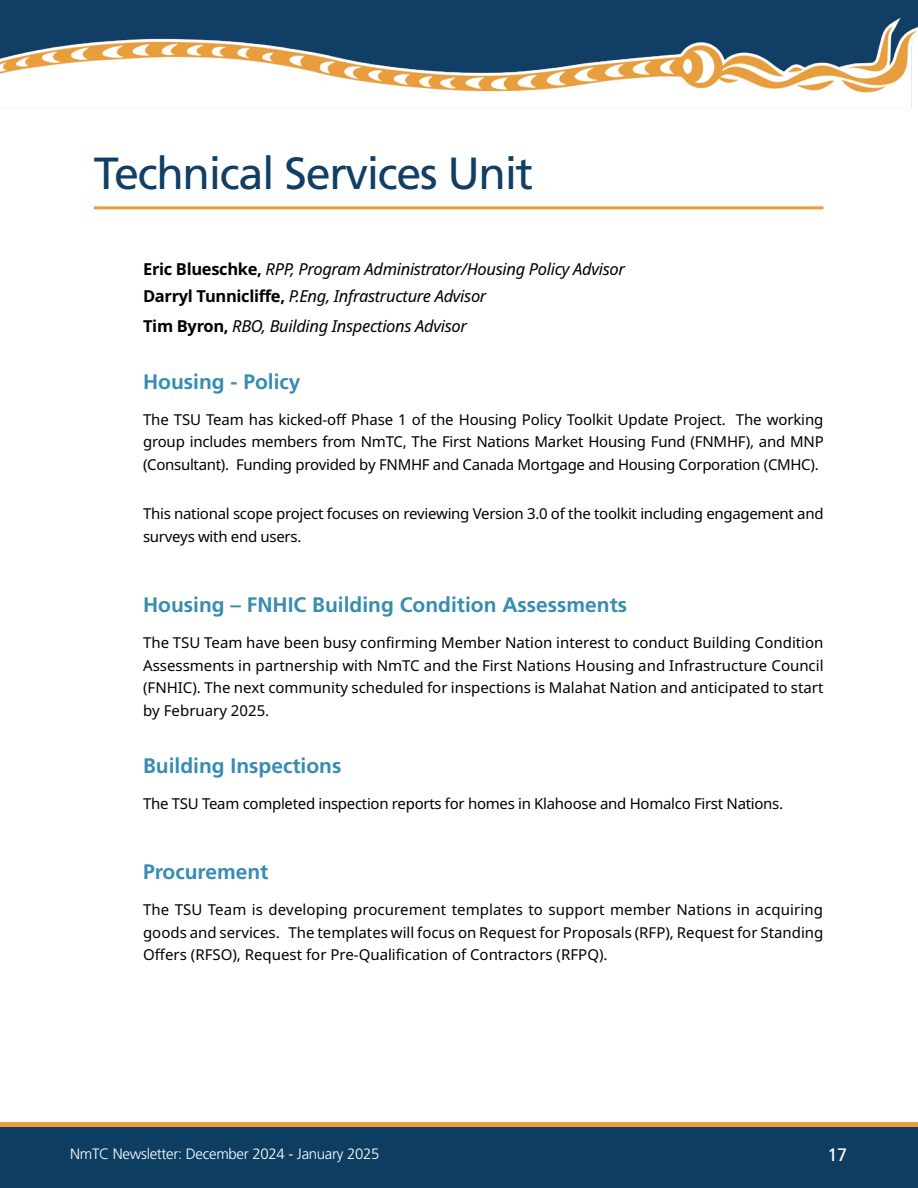
<style>
.page{position:relative;width:918px;height:1188px;background:#fff}
.page>*{position:absolute;margin:0;border:0;box-sizing:border-box;transform-origin:0 0}
.t1{font:45px "Frutiger LT Pro";letter-spacing:-.03em;color:#103e65}
.t2{font:700 21px "Frutiger LT Pro";color:#378cb2}
.t3{font:18px "Frutiger LT Pro";color:#fff}
.t4{font:italic 16.5px/27.8px "BC Sans";letter-spacing:-.02em;color:#000}
.t5{font:15px/22.5px "BC Sans";letter-spacing:-.02em;color:#000;text-align:justify}
.t6{font:300 15px "Frutiger LT Pro";letter-spacing:-.02em;color:#fff}
.s1{font-weight:700;font-style:normal}
</style>
<div class="page">
<div style="left:0;top:1124px;width:918px;height:64px;background:#0d3d61"></div>
<div style="left:0;top:1122px;width:918px;height:5px;background:#e89e3d"></div>
<div style="left:0;top:0;width:918px;height:16px;background:#103e65"></div>
<img style="left:0;top:16px;width:918px;height:92px">
<hr style="left:94px;top:206px;width:730px;height:3px;background:#e99f3c">
<h1 class="t1" style="left:94px;top:147px;width:441px">Technical Services Unit</h1>
<p class="t4" style="left:143px;top:255px;width:483px"><span class="s1">Eric Blueschke,</span> RPP, Program Administrator/Housing Policy Advisor<br><span class="s1">Darryl Tunnicliffe,</span> P.Eng, Infrastructure Advisor</p>
<p class="t4" style="left:143px;top:312px;width:325px"><span class="s1">Tim Byron,</span> RBO, Building Inspections Advisor</p>
<h2 class="t2" style="left:143px;top:369px;width:159px">Housing - Policy</h2>
<p class="t5" style="left:143px;top:408px;width:682px">The TSU Team has kicked-off Phase 1 of the Housing Policy Toolkit Update Project. The working group includes members from NmTC, The First Nations Market Housing Fund (FNMHF), and MNP (Consultant). Funding provided by FNMHF and Canada Mortgage and Housing Corporation (CMHC).</p>
<p class="t5" style="left:143px;top:503px;width:682px">This national scope project focuses on reviewing Version 3.0 of the toolkit including engagement and surveys with end users.</p>
<h2 class="t2" style="left:143px;top:592px;width:486px">Housing – FNHIC Building Condition Assessments</h2>
<p class="t5" style="left:143px;top:632px;width:682px">The TSU Team have been busy confirming Member Nation interest to conduct Building Condition Assessments in partnership with NmTC and the First Nations Housing and Infrastructure Council (FNHIC). The next community scheduled for inspections is Malahat Nation and anticipated to start by February 2025.</p>
<h2 class="t2" style="left:143px;top:753px;width:200px">Building Inspections</h2>
<p class="t5" style="left:143px;top:792px;width:642px">The TSU Team completed inspection reports for homes in Klahoose and Homalco First Nations.</p>
<h2 class="t2" style="left:143px;top:859px;width:127px">Procurement</h2>
<p class="t5" style="left:143px;top:899px;width:682px">The TSU Team is developing procurement templates to support member Nations in acquiring goods and services. The templates will focus on Request for Proposals (RFP), Request for Standing Offers (RFSO), Request for Pre-Qualification of Contractors (RFPQ).</p>
<p class="t6" style="left:70px;top:1145px;width:311px">NmTC Newsletter: December 2024 - January 2025</p>
<p class="t3" style="left:827px;top:1144px;width:21px">17</p>
</div>
